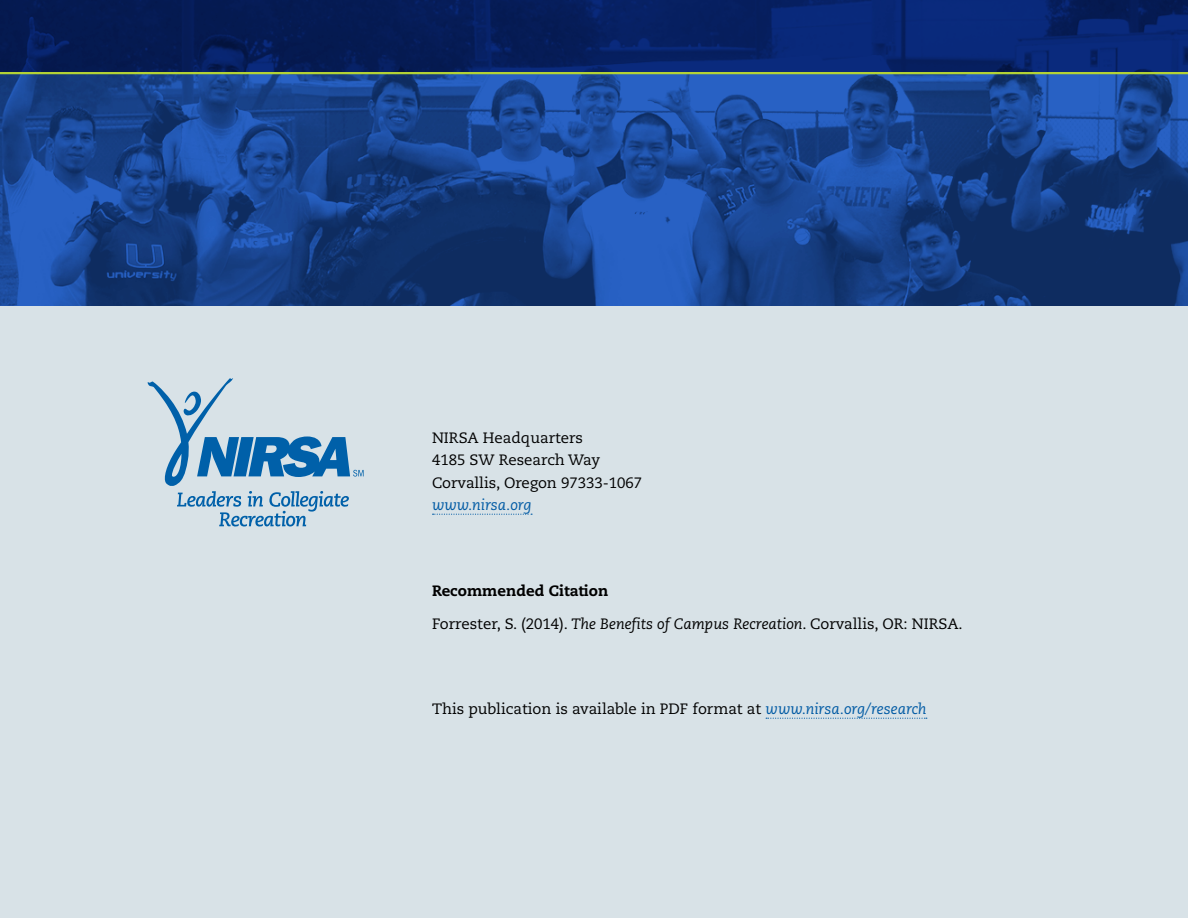
<style>
.page{position:relative;width:1188px;height:918px;background:#d8e2e7}
.page>*{position:absolute;margin:0;border:0;box-sizing:border-box;transform-origin:0 0}
.t1{font:15px/22.5px "Caecilia";color:#000}
.t2{font:800 15px "Caecilia";color:#000}
.t3{font:italic 15px "Caecilia";color:#005aa4}
.s1{font-style:italic}
.s2{font-style:italic;color:#005aa4}
</style>
<div class="page">
<img style="left:0;top:74px;width:1188px;height:232px">
<svg style="left:0;top:0;width:1188px;height:72px;background:#062062"></svg>
<hr style="left:0;top:72px;width:1188px;height:2px;background:#b3d235">
<svg style="left:433px;top:514px;width:99px;height:1px"></svg>
<svg style="left:766px;top:718px;width:161px;height:1px"></svg>
<svg style="left:148px;top:378px;width:216px;height:148px"></svg>
<p class="t1" style="left:432px;top:427px;width:212px">NIRSA Headquarters<br>4185 SW Research Way<br>Corvallis, Oregon 97333-1067</p>
<p class="t3" style="left:432px;top:497px;width:101px">www.nirsa.org</p>
<p class="t2" style="left:432px;top:581px;width:178px">Recommended Citation</p>
<p class="t1" style="left:432px;top:613px;width:532px">Forrester, S. (2014). <span class="s1">The Benefits of Campus Recreation</span>. Corvallis, OR: NIRSA.</p>
<p class="t1" style="left:432px;top:698px;width:496px">This publication is available in PDF format at <span class="s2">www.nirsa.org/research</span></p>
</div>
